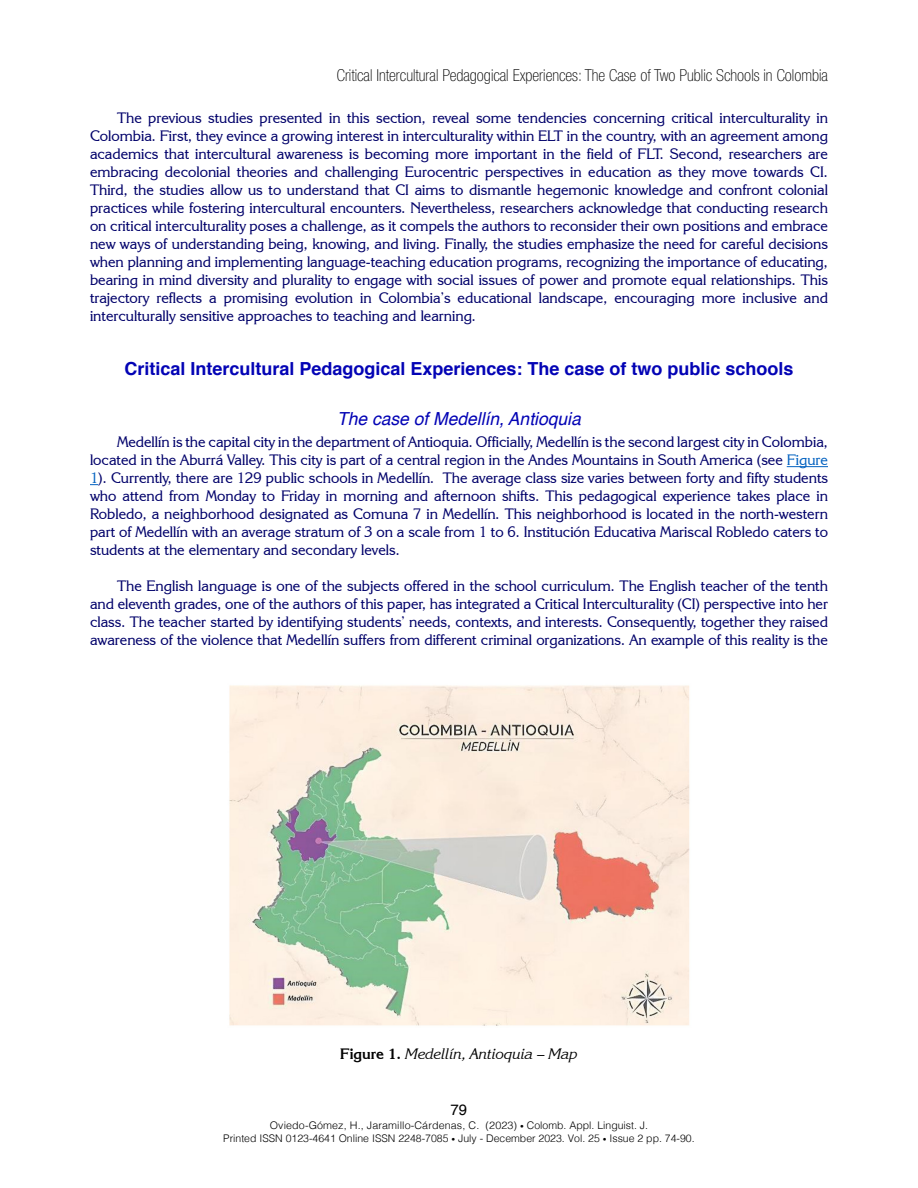
<style>
.page{position:relative;width:918px;height:1188px;background:#fff}
.page>*{position:absolute;margin:0;border:0;box-sizing:border-box;transform-origin:0 0}
.t1{font:700 18px "Helvetica";color:#0303b5}
.t2{font:italic 18px "Helvetica";color:#0303b5}
.t3{font:100 condensed 16.5px "Helvetica Neue LT Pro";color:#000}
.t4{font:15px/18px "Korinna IT Cby BT";color:#00006a;text-align:justify}
.t5{font:italic 15px "Korinna IT Cby BT";color:#000}
.t6{font:15px "Helvetica";color:#000}
.t7{font:300 10.5px/12.6px "Helvetica";color:#000;text-align:center}
.s1{color:#0563c1}
.s2{font-weight:700;font-style:normal}
.s3{font-size:7.5px}
</style>
<div class="page">
<hr style="left:787px;top:466px;width:41px;height:1px;background:#0563c1">
<img style="left:229px;top:685px;width:461px;height:341px">
<p class="t3" style="left:337px;top:66px;width:493px">Critical Intercultural Pedagogical Experiences: The Case of Two Public Schools in Colombia</p>
<p class="t4" style="left:90px;top:109px;width:740px;text-indent:27px">The previous studies presented in this section, reveal some tendencies concerning critical interculturality in Colombia. First, they evince a growing interest in interculturality within ELT in the country, with an agreement among academics that intercultural awareness is becoming more important in the field of FLT. Second, researchers are embracing decolonial theories and challenging Eurocentric perspectives in education as they move towards CI.<br>Third, the studies allow us to understand that CI aims to dismantle hegemonic knowledge and confront colonial practices while fostering intercultural encounters. Nevertheless, researchers acknowledge that conducting research on critical interculturality poses a challenge, as it compels the authors to reconsider their own positions and embrace new ways of understanding being, knowing, and living. Finally, the studies emphasize the need for careful decisions when planning and implementing language-teaching education programs, recognizing the importance of educating, bearing in mind diversity and plurality to engage with social issues of power and promote equal relationships. This trajectory reflects a promising evolution in Colombia’s educational landscape, encouraging more inclusive and interculturally sensitive approaches to teaching and learning.</p>
<p class="t1" style="left:124px;top:354px;width:671px">Critical Intercultural Pedagogical Experiences: The case of two public schools</p>
<p class="t2" style="left:337px;top:404px;width:245px">The case of Medellín, Antioquia</p>
<p class="t4" style="left:90px;top:433px;width:740px;text-indent:27px">Medellín is the capital city in the department of Antioquia. Officially, Medellín is the second largest city in Colombia, located in the Aburrá Valley. This city is part of a central region in the Andes Mountains in South America (see <span class="s1">Figure 1</span>). Currently, there are 129 public schools in Medellín. The average class size varies between forty and fifty students who attend from Monday to Friday in morning and afternoon shifts. This pedagogical experience takes place in Robledo, a neighborhood designated as Comuna 7 in Medellín. This neighborhood is located in the north-western part of Medellín with an average stratum of 3 on a scale from 1 to 6. Institución Educativa Mariscal Robledo caters to students at the elementary and secondary levels.</p>
<p class="t4" style="left:90px;top:577px;width:740px;text-indent:27px">The English language is one of the subjects offered in the school curriculum. The English teacher of the tenth and eleventh grades, one of the authors of this paper, has integrated a Critical Interculturality (CI) perspective into her class. The teacher started by identifying students’ needs, contexts, and interests. Consequently, together they raised awareness of the violence that Medellín suffers from different criminal organizations. An example of this reality is the</p>
<p class="t5" style="left:340px;top:1045px;width:239px"><span class="s2">Figure 1.</span> Medellín, Antioquia – Map</p>
<p class="t6" style="left:451px;top:1098px;width:18px">79</p>
<p class="t7" style="left:223px;top:1118px;width:473px">Oviedo-Gómez, H., Jaramillo-Cárdenas, C. (2023) <span class="s3">•</span> Colomb. Appl. Linguist. J.<br>Printed ISSN 0123-4641 Online ISSN 2248-7085 <span class="s3">•</span> July - December 2023. Vol. 25 <span class="s3">•</span> Issue 2 pp. 74-90.</p>
</div>
